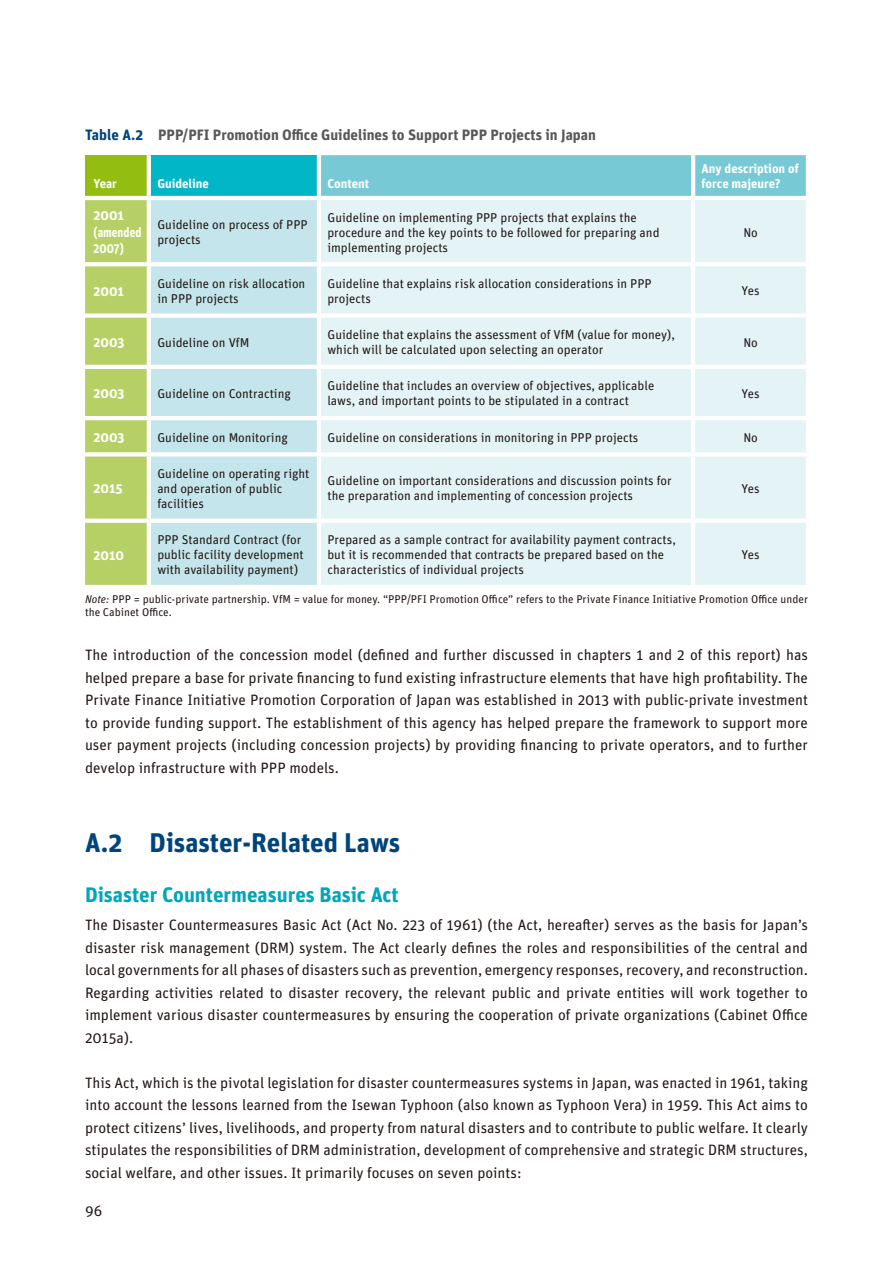
<style>
.page{position:relative;width:893px;height:1263px;background:#fff}
.page>*{position:absolute;margin:0;border:0;box-sizing:border-box;transform-origin:0 0}
.t1{font:700 27px "Unit";color:#00447c}
.t2{font:700 21px "Unit";color:#00a6ba}
.t3{font:15px/22.5px "Unit OT";color:#231916;text-align:justify}
.t4{font:700 15px "Unit";color:#595857}
.t5{font:700 13.5px/16.5px "Unit";color:#fff}
.t6{font:12.75px/15px "Unit OT";color:#231916}
.t7{font:700 12.75px/15px "Unit";color:#fff}
.t8{font:11.25px/13.5px "Unit OT";color:#231916}
.s1{color:#00447c}
.s2{font-style:italic}
</style>
<div class="page">
<div style="left:85px;top:155px;width:64px;height:43px;background:#94bd12"></div>
<div style="left:149px;top:155px;width:170px;height:43px;background:#00b6c7"></div>
<div style="left:321px;top:155px;width:485px;height:41px;background:#76c9d5"></div>
<div style="left:85px;top:200px;width:62px;height:385px;background:#b7d066"></div>
<div style="left:151px;top:200px;width:166px;height:385px;background:#c4e5eb"></div>
<div style="left:321px;top:200px;width:485px;height:385px;background:#e3f3f6"></div>
<hr style="left:147px;top:155px;width:4px;height:41px;background:#fff">
<hr style="left:317px;top:155px;width:4px;height:41px;background:#fff">
<hr style="left:691px;top:155px;width:4px;height:41px;background:#fff">
<hr style="left:85px;top:196px;width:64px;height:4px;background:#fff">
<hr style="left:149px;top:196px;width:170px;height:4px;background:#fff">
<hr style="left:691px;top:200px;width:4px;height:62px;background:#fff">
<svg style="left:85px;top:262px;width:64px;height:4px"></svg>
<hr style="left:149px;top:262px;width:170px;height:4px;background:#fff">
<hr style="left:319px;top:262px;width:374px;height:4px;background:#fff">
<hr style="left:693px;top:262px;width:117px;height:4px;background:#fff">
<hr style="left:691px;top:266px;width:4px;height:47px;background:#fff">
<div style="left:85px;top:313px;width:64px;height:5px;background:#fff"></div>
<div style="left:149px;top:313px;width:170px;height:5px;background:#fff"></div>
<div style="left:319px;top:313px;width:374px;height:5px;background:#fff"></div>
<div style="left:693px;top:313px;width:117px;height:5px;background:#fff"></div>
<hr style="left:691px;top:318px;width:4px;height:47px;background:#fff">
<hr style="left:85px;top:365px;width:64px;height:4px;background:#fff">
<hr style="left:149px;top:365px;width:170px;height:4px;background:#fff">
<hr style="left:319px;top:365px;width:374px;height:4px;background:#fff">
<hr style="left:693px;top:365px;width:117px;height:4px;background:#fff">
<hr style="left:691px;top:369px;width:4px;height:47px;background:#fff">
<hr style="left:85px;top:416px;width:64px;height:4px;background:#fff">
<hr style="left:149px;top:416px;width:170px;height:4px;background:#fff">
<hr style="left:319px;top:416px;width:374px;height:4px;background:#fff">
<hr style="left:693px;top:416px;width:117px;height:4px;background:#fff">
<hr style="left:691px;top:420px;width:4px;height:32px;background:#fff">
<svg style="left:85px;top:452px;width:64px;height:4px"></svg>
<svg style="left:149px;top:452px;width:170px;height:4px"></svg>
<hr style="left:319px;top:452px;width:374px;height:4px;background:#fff">
<hr style="left:693px;top:452px;width:117px;height:4px;background:#fff">
<hr style="left:691px;top:456px;width:4px;height:63px;background:#fff">
<svg style="left:85px;top:519px;width:64px;height:4px"></svg>
<hr style="left:149px;top:519px;width:170px;height:4px;background:#fff">
<hr style="left:319px;top:519px;width:374px;height:4px;background:#fff">
<hr style="left:693px;top:519px;width:117px;height:4px;background:#fff">
<hr style="left:691px;top:523px;width:4px;height:62px;background:#fff">
<p class="t4" style="left:85px;top:126px;width:512px"><span class="s1">Table A.2</span> PPP/PFI Promotion Office Guidelines to Support PPP Projects in Japan</p>
<p class="t7" style="left:94px;top:176px;width:25px">Year</p>
<p class="t7" style="left:157px;top:176px;width:53px">Guideline</p>
<p class="t7" style="left:327px;top:176px;width:43px">Content</p>
<p class="t5" style="left:94px;top:207px;width:49px">2001 (amended<br>2007)</p>
<p class="t6" style="left:157px;top:217px;width:152px">Guideline on process of PPP projects</p>
<p class="t6" style="left:327px;top:209px;width:334px">Guideline on implementing PPP projects that explains the procedure and the key points to be followed for preparing and implementing projects</p>
<p class="t7" style="left:702px;top:161px;width:99px">Any description of force majeure?</p>
<p class="t6" style="left:743px;top:224px;width:16px">No</p>
<p class="t5" style="left:94px;top:282px;width:32px">2001</p>
<p class="t6" style="left:157px;top:276px;width:150px">Guideline on risk allocation in PPP projects</p>
<p class="t6" style="left:327px;top:276px;width:326px">Guideline that explains risk allocation considerations in PPP projects</p>
<p class="t6" style="left:741px;top:283px;width:20px">Yes</p>
<p class="t5" style="left:94px;top:334px;width:32px">2003</p>
<p class="t6" style="left:157px;top:334px;width:94px">Guideline on VfM</p>
<p class="t6" style="left:327px;top:327px;width:349px">Guideline that explains the assessment of VfM (value for money), which will be calculated upon selecting an operator</p>
<p class="t6" style="left:743px;top:334px;width:16px">No</p>
<p class="t5" style="left:94px;top:385px;width:32px">2003</p>
<p class="t6" style="left:157px;top:386px;width:135px">Guideline on Contracting</p>
<p class="t6" style="left:327px;top:378px;width:328px">Guideline that includes an overview of objectives, applicable laws, and important points to be stipulated in a contract</p>
<p class="t6" style="left:741px;top:386px;width:20px">Yes</p>
<p class="t5" style="left:94px;top:429px;width:32px">2003</p>
<p class="t6" style="left:157px;top:429px;width:132px">Guideline on Monitoring</p>
<p class="t6" style="left:327px;top:429px;width:312px">Guideline on considerations in monitoring in PPP projects</p>
<p class="t6" style="left:743px;top:429px;width:16px">No</p>
<p class="t5" style="left:94px;top:480px;width:31px">2015</p>
<p class="t6" style="left:157px;top:466px;width:154px">Guideline on operating right and operation of public facilities</p>
<p class="t6" style="left:327px;top:473px;width:346px">Guideline on important considerations and discussion points for the preparation and implementing of concession projects</p>
<p class="t6" style="left:741px;top:481px;width:20px">Yes</p>
<p class="t6" style="left:157px;top:532px;width:148px">PPP Standard Contract (for public facility development with availability payment)</p>
<p class="t6" style="left:327px;top:532px;width:350px">Prepared as a sample contract for availability payment contracts, but it is recommended that contracts be prepared based on the characteristics of individual projects</p>
<p class="t6" style="left:741px;top:547px;width:20px">Yes</p>
<p class="t8" style="left:85px;top:592px;width:724px"><span class="s2">Note:</span> PPP = public-private partnership. VfM = value for money. “PPP/PFI Promotion Office” refers to the Private Finance Initiative Promotion Office under the Cabinet Office.</p>
<p class="t3" style="left:85px;top:643px;width:724px">The introduction of the concession model (defined and further discussed in chapters 1 and 2 of this report) has helped prepare a base for private financing to fund existing infrastructure elements that have high profitability. The Private Finance Initiative Promotion Corporation of Japan was established in 2013 with public-private investment to provide funding support. The establishment of this agency has helped prepare the framework to support more user payment projects (including concession projects) by providing financing to private operators, and to further develop infrastructure with PPP models.</p>
<p class="t5" style="left:94px;top:546px;width:32px">2010</p>
<h1 class="t1" style="left:85px;top:826px;width:317px">A.2 Disaster-Related Laws</h1>
<h2 class="t2" style="left:85px;top:881px;width:315px">Disaster Countermeasures Basic Act</h2>
<p class="t3" style="left:85px;top:913px;width:724px">The Disaster Countermeasures Basic Act (Act No. 223 of 1961) (the Act, hereafter) serves as the basis for Japan’s disaster risk management (DRM) system. The Act clearly defines the roles and responsibilities of the central and local governments for all phases of disasters such as prevention, emergency responses, recovery, and reconstruction.<br>Regarding activities related to disaster recovery, the relevant public and private entities will work together to implement various disaster countermeasures by ensuring the cooperation of private organizations (Cabinet Office 2015a).</p>
<p class="t3" style="left:85px;top:1071px;width:724px">This Act, which is the pivotal legislation for disaster countermeasures systems in Japan, was enacted in 1961, taking into account the lessons learned from the Isewan Typhoon (also known as Typhoon Vera) in 1959. This Act aims to protect citizens’ lives, livelihoods, and property from natural disasters and to contribute to public welfare. It clearly stipulates the responsibilities of DRM administration, development of comprehensive and strategic DRM structures, social welfare, and other issues. It primarily focuses on seven points:</p>
<p class="t3" style="left:85px;top:1199px;width:19px">96</p>
</div>
